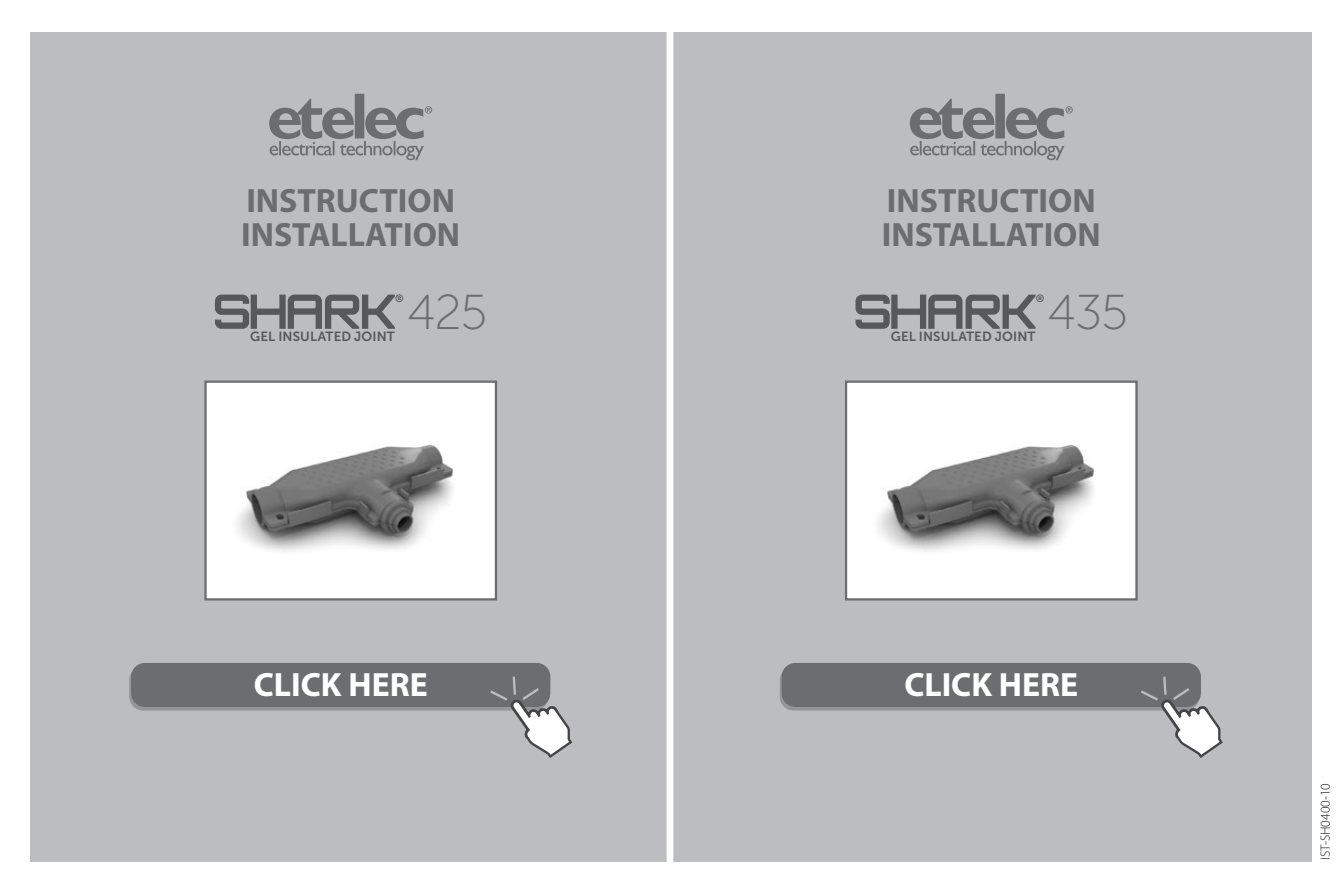
<style>
.page{position:relative;width:1340px;height:893px;background:#fff}
.page>*{position:absolute;margin:0;border:0;box-sizing:border-box;transform-origin:0 0}
.t1{font:48.82px "Museo Sans 100";letter-spacing:-.025em;color:#6c6d70}
.t2{font:700 33.75px/33.8px "Myriad Pro";color:#6c6d70}
.t3{font:700 33.75px "Myriad Pro";color:#fff}
.t4{font:300 13.5px "Myriad Pro";color:#231f20}
.t5{font:13.28px "Museo Sans 700";letter-spacing:.01em;color:#57585a}
.t6{font:10.58px "Museo Sans 700";color:#57585a}
</style>
<div class="page">
<div style="left:671px;top:32px;width:640px;height:829px;background:#bcbdc0"></div>
<div style="left:30px;top:32px;width:641px;height:829px;background:#bcbdc0"></div>
<div style="left:666px;top:0;width:7px;height:893px;background:#fff"></div>
<svg style="left:269px;top:94px;width:163px;height:66px"></svg>
<svg style="left:855px;top:295px;width:180px;height:34px"></svg>
<svg style="left:215px;top:295px;width:180px;height:34px"></svg>
<img style="left:848px;top:383px;width:286px;height:214px">
<div style="left:845px;top:380px;width:292px;height:220px;border:2px solid #6c6d70"></div>
<svg style="left:909px;top:94px;width:163px;height:66px"></svg>
<img style="left:207px;top:383px;width:287px;height:214px">
<div style="left:204px;top:380px;width:293px;height:220px;border:2px solid #6c6d70"></div>
<div style="left:779px;top:667px;width:419px;height:44px;background:#939598;border-radius:14px"></div>
<div style="left:781px;top:663px;width:419px;height:44px;background:#6c6d70;border-radius:14px"></div>
<svg style="left:1140px;top:677px;width:82px;height:81px"></svg>
<div style="left:129px;top:667px;width:419px;height:44px;background:#939598;border-radius:14px"></div>
<div style="left:131px;top:663px;width:419px;height:44px;background:#6c6d70;border-radius:14px"></div>
<svg style="left:490px;top:677px;width:82px;height:81px"></svg>
<p class="t2" style="left:241px;top:183px;width:220px">INSTRUCTION<br>INSTALLATION</p>
<p class="t2" style="left:881px;top:183px;width:220px">INSTRUCTION<br>INSTALLATION</p>
<h1 class="t1" style="left:407px;top:286px;width:82px">425</h1>
<p class="t6" style="left:395px;top:293px;width:10px">®</p>
<p class="t5" style="left:250px;top:329px;width:146px">GEL INSULATED JOINT</p>
<p class="t6" style="left:1035px;top:293px;width:10px">®</p>
<h1 class="t1" style="left:1047px;top:286px;width:82px">435</h1>
<p class="t5" style="left:890px;top:329px;width:146px">GEL INSULATED JOINT</p>
<p class="t3" style="left:254px;top:663px;width:175px">CLICK HERE</p>
<p class="t3" style="left:904px;top:663px;width:175px">CLICK HERE</p>
<p class="t4" style="left:1317px;top:860px;width:79px;rotate:-90deg">IST-SH0400-10</p>
</div>
